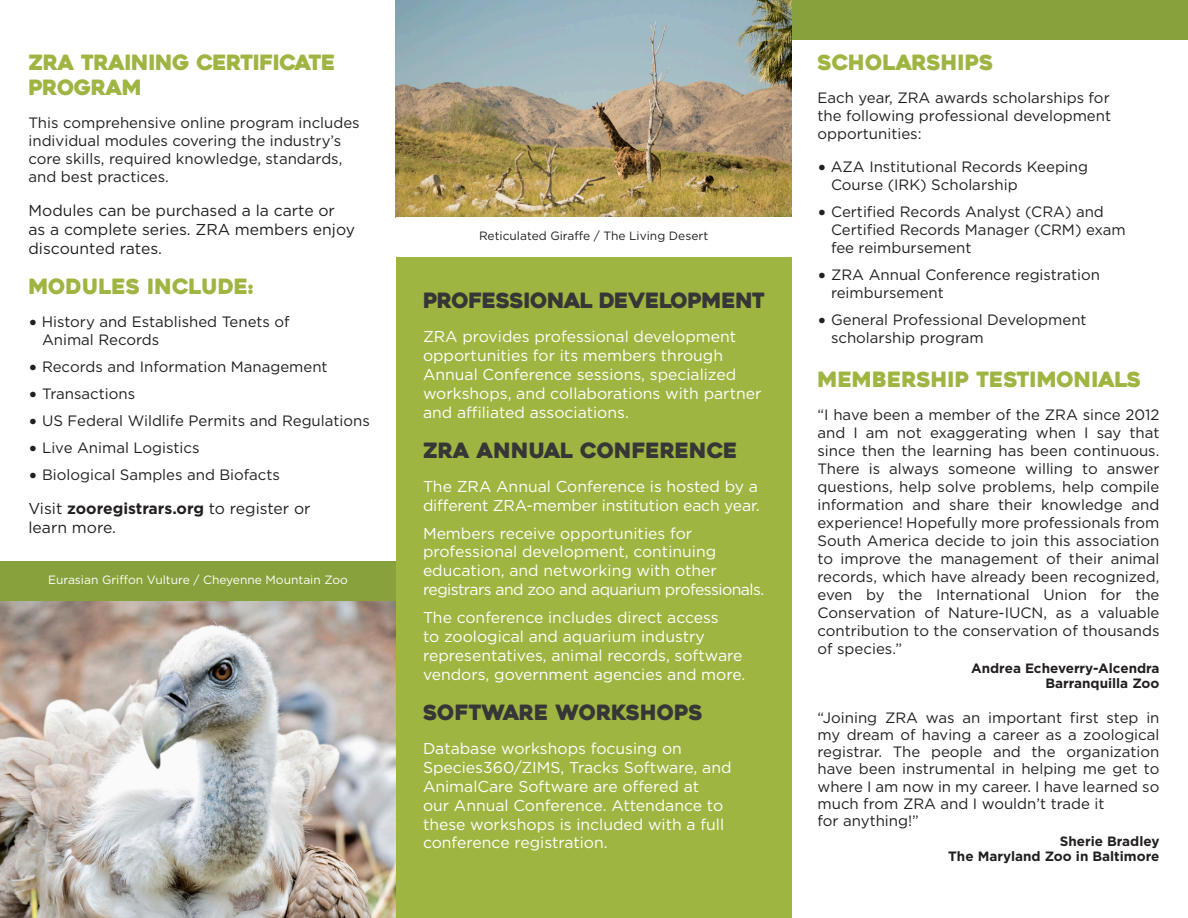
<style>
.page{position:relative;width:1188px;height:918px;background:#fff}
.page>*{position:absolute;margin:0;border:0;box-sizing:border-box;transform-origin:0 0}
.t1{font:21px "Heavitas";color:#9eb542}
.t2{font:21px "Heavitas";color:#363636}
.t3{font:21px/25.2px "Heavitas";letter-spacing:-.02em;color:#9eb542}
.t4{font:21px "Heavitas";letter-spacing:-.02em;color:#363636}
.t5{font:15.75px/18.9px "Gotham";color:#fff}
.t6{font:15.75px/18.9px "Gotham";color:#231f20}
.t7{font:15.75px "Gotham";letter-spacing:-.03em;color:#fff}
.t8{font:15px/18px "Gotham";color:#231f20}
.t9{font:700 13.5px "Gotham";color:#231f20}
.t10{font:12px "Gotham";color:#fff}
.t11{font:12px "Gotham";color:#231f20}
.s1{font-family:"Avant Garde"}
.s2{font-weight:700}
</style>
<div class="page">
<div style="left:396px;top:256px;width:396px;height:662px;background:#9eb542"></div>
<img style="left:396px;top:0;width:395px;height:217px">
<img style="left:0;top:601px;width:396px;height:317px">
<div style="left:0;top:562px;width:396px;height:39px;background:#87a23d"></div>
<div style="left:792px;top:0;width:396px;height:39px;background:#87a23d"></div>
<p class="t3" style="left:28px;top:50px;width:308px">ZRA TRAINING CERTIFICATE<br>PROGRAM</p>
<p class="t8" style="left:28px;top:113px;width:333px">This comprehensive online program includes individual modules covering the industry’s core skills, required knowledge, standards, and best practices.</p>
<p class="t6" style="left:28px;top:201px;width:328px">Modules can be purchased a la carte or as a complete series. ZRA members enjoy discounted rates.</p>
<p class="t1" style="left:28px;top:273px;width:226px">MODULES INCLUDE:</p>
<p class="t8" style="left:28px;top:312px;width:263px"><span class="s1">•</span> History and Established Tenets of</p>
<p class="t8" style="left:42px;top:330px;width:119px">Animal Records</p>
<p class="t8" style="left:28px;top:357px;width:301px"><span class="s1">•</span> Records and Information Management</p>
<p class="t8" style="left:28px;top:384px;width:108px"><span class="s1">•</span> Transactions</p>
<p class="t8" style="left:28px;top:411px;width:343px"><span class="s1">•</span> US Federal Wildlife Permits and Regulations</p>
<p class="t8" style="left:28px;top:438px;width:173px"><span class="s1">•</span> Live Animal Logistics</p>
<p class="t8" style="left:28px;top:465px;width:253px"><span class="s1">•</span> Biological Samples and Biofacts</p>
<p class="t6" style="left:28px;top:498px;width:284px">Visit <span class="s2">zooregistrars.org</span> to register or</p>
<p class="t6" style="left:28px;top:517px;width:89px">learn more.</p>
<p class="t10" style="left:48px;top:573px;width:301px">Eurasian Griffon Vulture / Cheyenne Mountain Zoo</p>
<p class="t11" style="left:479px;top:229px;width:231px">Reticulated Giraffe / The Living Desert</p>
<p class="t4" style="left:423px;top:288px;width:344px">PROFESSIONAL DEVELOPMENT</p>
<p class="t5" style="left:423px;top:327px;width:315px">ZRA provides professional development</p>
<p class="t5" style="left:423px;top:346px;width:302px">opportunities for its members through</p>
<p class="t5" style="left:423px;top:365px;width:340px">Annual Conference sessions, specialized workshops, and collaborations with partner and affiliated associations.</p>
<p class="t2" style="left:423px;top:437px;width:316px">ZRA ANNUAL CONFERENCE</p>
<p class="t5" style="left:423px;top:476px;width:337px">The ZRA Annual Conference is hosted by a</p>
<p class="t5" style="left:423px;top:495px;width:338px">different ZRA-member institution each year.</p>
<p class="t5" style="left:423px;top:523px;width:271px">Members receive opportunities for</p>
<p class="t5" style="left:423px;top:542px;width:295px">professional development, continuing</p>
<p class="t5" style="left:423px;top:561px;width:296px">education, and networking with other</p>
<p class="t7" style="left:423px;top:581px;width:343px">registrars and zoo and aquarium professionals.</p>
<p class="t5" style="left:423px;top:608px;width:297px">The conference includes direct access</p>
<p class="t5" style="left:423px;top:627px;width:283px">to zoological and aquarium industry</p>
<p class="t5" style="left:423px;top:646px;width:321px">representatives, animal records, software</p>
<p class="t5" style="left:423px;top:665px;width:324px">vendors, government agencies and more.</p>
<p class="t2" style="left:423px;top:700px;width:281px">SOFTWARE WORKSHOPS</p>
<p class="t5" style="left:423px;top:739px;width:260px">Database workshops focusing on</p>
<p class="t5" style="left:423px;top:758px;width:310px">Species360/ZIMS, Tracks Software, and AnimalCare Software are offered at<br>our Annual Conference. Attendance to these workshops is included with a full conference registration.</p>
<p class="t1" style="left:818px;top:49px;width:177px">SCHOLARSHIPS</p>
<p class="t8" style="left:818px;top:88px;width:294px">Each year, ZRA awards scholarships for</p>
<p class="t8" style="left:818px;top:106px;width:295px">the following professional development</p>
<p class="t8" style="left:818px;top:124px;width:106px">opportunities:</p>
<p class="t8" style="left:831px;top:157px;width:259px;text-indent:-14px"><span class="s1">•</span> AZA Institutional Records Keeping<br>Course (IRK) Scholarship</p>
<p class="t8" style="left:818px;top:202px;width:288px"><span class="s1">•</span> Certified Records Analyst (CRA) and</p>
<p class="t8" style="left:831px;top:220px;width:296px">Certified Records Manager (CRM) exam</p>
<p class="t8" style="left:831px;top:238px;width:142px">fee reimbursement</p>
<p class="t8" style="left:818px;top:265px;width:284px"><span class="s1">•</span> ZRA Annual Conference registration</p>
<p class="t8" style="left:831px;top:283px;width:114px">reimbursement</p>
<p class="t8" style="left:818px;top:310px;width:271px"><span class="s1">•</span> General Professional Development</p>
<p class="t8" style="left:831px;top:328px;width:154px">scholarship program</p>
<p class="t1" style="left:818px;top:366px;width:325px">MEMBERSHIP TESTIMONIALS</p>
<p class="t8" style="left:818px;top:405px;width:344px;text-align:justify">“I have been a member of the ZRA since 2012 and I am not exaggerating when I say that since then the learning has been continuous.<br>There is always someone willing to answer questions, help solve problems, help compile information and share their knowledge and experience! Hopefully more professionals from South America decide to join this association to improve the management of their animal records, which have already been recognized, even by the International Union for the Conservation of Nature-IUCN, as a valuable contribution to the conservation of thousands of species.”</p>
<p class="t9" style="left:971px;top:660px;width:190px">Andrea Echeverry-Alcendra</p>
<p class="t9" style="left:1045px;top:675px;width:116px">Barranquilla Zoo</p>
<p class="t8" style="left:818px;top:708px;width:344px;line-height:17.2px;text-align:justify">“Joining ZRA was an important first step in my dream of having a career as a zoological registrar. The people and the organization have been instrumental in helping me get to where I am now in my career. I have learned so much from ZRA and I wouldn’t trade it</p>
<p class="t8" style="left:818px;top:811px;width:103px">for anything!”</p>
<p class="t9" style="left:1060px;top:832px;width:101px">Sherie Bradley</p>
<p class="t9" style="left:948px;top:847px;width:213px">The Maryland Zoo in Baltimore</p>
</div>
